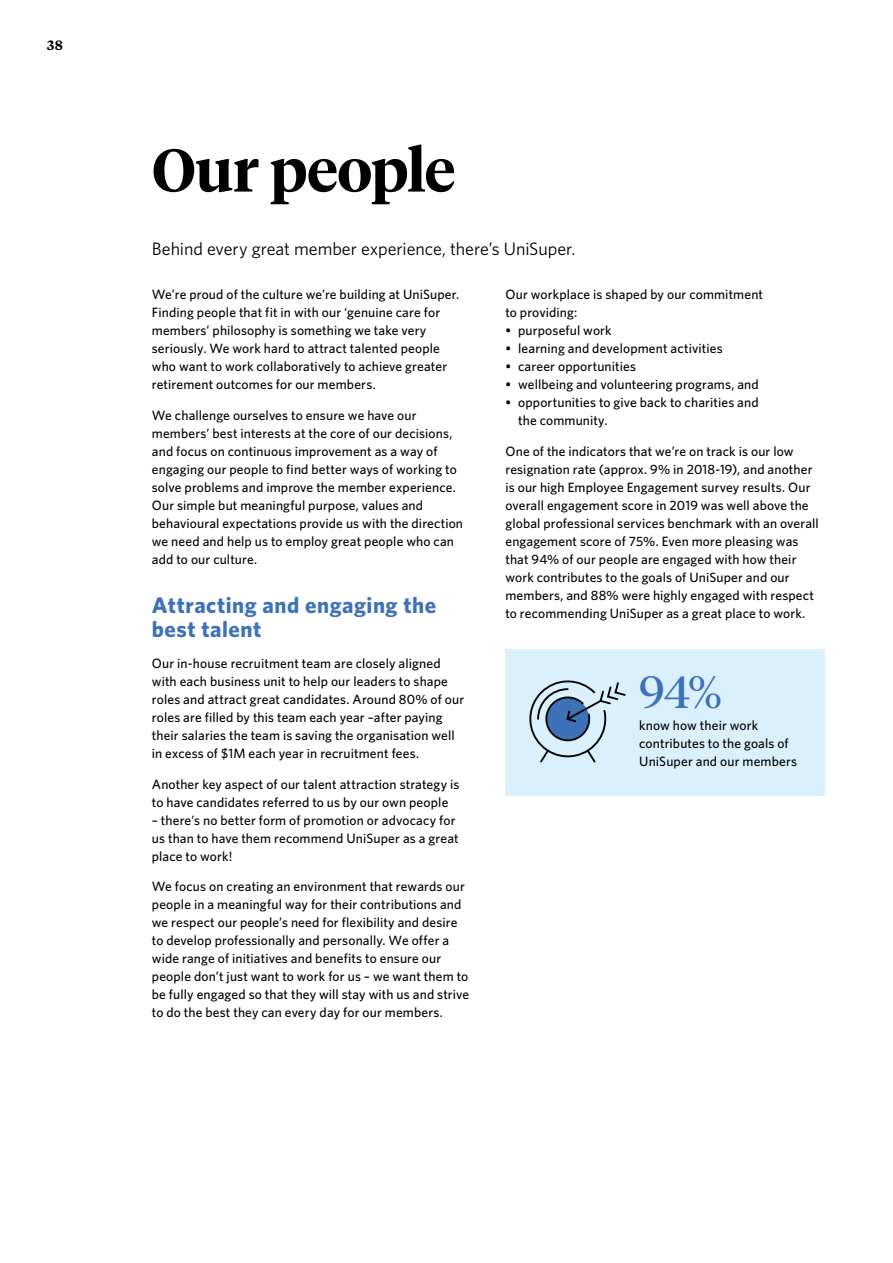
<style>
.page{position:relative;width:893px;height:1263px;background:#fff}
.page>*{position:absolute;margin:0;border:0;box-sizing:border-box;transform-origin:0 0}
.t1{font:600 60px "Tiempos Headline";letter-spacing:-.005em;color:#000}
.t2{font:45px "Tiempos Headline";color:#3d71b8}
.t3{font:700 22.5px/24px "Whitney";color:#3d71b8}
.t4{font:18px "Whitney";color:#000}
.t5{font:500 13.5px/18px "Whitney";letter-spacing:.01em;color:#000}
.t6{font:600 13.5px "Tiempos Text";color:#000}
</style>
<div class="page">
<div style="left:505px;top:649px;width:320px;height:147px;background:#daf1fd"></div>
<svg style="left:529px;top:680px;width:97px;height:83px"></svg>
<p class="t6" style="left:47px;top:36px;width:17px">38</p>
<h1 class="t1" style="left:152px;top:129px;width:305px">Our people</h1>
<h3 class="t4" style="left:152px;top:237px;width:425px">Behind every great member experience, there’s UniSuper.</h3>
<p class="t5" style="left:152px;top:285px;width:309px">We’re proud of the culture we’re building at UniSuper.<br>Finding people that fit in with our ‘genuine care for members’ philosophy is something we take very seriously. We work hard to attract talented people who want to work collaboratively to achieve greater retirement outcomes for our members.</p>
<p class="t5" style="left:152px;top:406px;width:313px">We challenge ourselves to ensure we have our members’ best interests at the core of our decisions, and focus on continuous improvement as a way of engaging our people to find better ways of working to solve problems and improve the member experience.<br>Our simple but meaningful purpose, values and behavioural expectations provide us with the direction we need and help us to employ great people who can add to our culture.</p>
<h3 class="t3" style="left:152px;top:593px;width:286px">Attracting and engaging the best talent</h3>
<p class="t5" style="left:152px;top:654px;width:314px">Our in-house recruitment team are closely aligned with each business unit to help our leaders to shape roles and attract great candidates. Around 80% of our roles are filled by this team each year –after paying their salaries the team is saving the organisation well in excess of $1M each year in recruitment fees.</p>
<p class="t5" style="left:152px;top:775px;width:309px">Another key aspect of our talent attraction strategy is to have candidates referred to us by our own people</p>
<p class="t5" style="left:152px;top:811px;width:308px">– there’s no better form of promotion or advocacy for us than to have them recommend UniSuper as a great place to work!</p>
<p class="t5" style="left:152px;top:877px;width:319px">We focus on creating an environment that rewards our people in a meaningful way for their contributions and we respect our people’s need for flexibility and desire to develop professionally and personally. We offer a wide range of initiatives and benefits to ensure our people don’t just want to work for us – we want them to be fully engaged so that they will stay with us and strive to do the best they can every day for our members.</p>
<p class="t5" style="left:505px;top:285px;width:259px">Our workplace is shaped by our commitment to providing:</p>
<p class="t5" style="left:505px;top:321px;width:108px">• purposeful work</p>
<p class="t5" style="left:505px;top:339px;width:219px">• learning and development activities</p>
<p class="t5" style="left:505px;top:357px;width:132px">• career opportunities</p>
<p class="t5" style="left:505px;top:375px;width:255px">• wellbeing and volunteering programs, and</p>
<p class="t5" style="left:518px;top:393px;width:242px;text-indent:-13px">• opportunities to give back to charities and the community.</p>
<p class="t5" style="left:505px;top:442px;width:315px">One of the indicators that we’re on track is our low resignation rate (approx. 9% in 2018-19), and another is our high Employee Engagement survey results. Our overall engagement score in 2019 was well above the global professional services benchmark with an overall engagement score of 75%. Even more pleasing was that 94% of our people are engaged with how their work contributes to the goals of UniSuper and our members, and 88% were highly engaged with respect to recommending UniSuper as a great place to work.</p>
<h2 class="t2" style="left:639px;top:661px;width:84px">94%</h2>
<p class="t5" style="left:639px;top:716px;width:159px">know how their work contributes to the goals of<br>UniSuper and our members</p>
</div>
